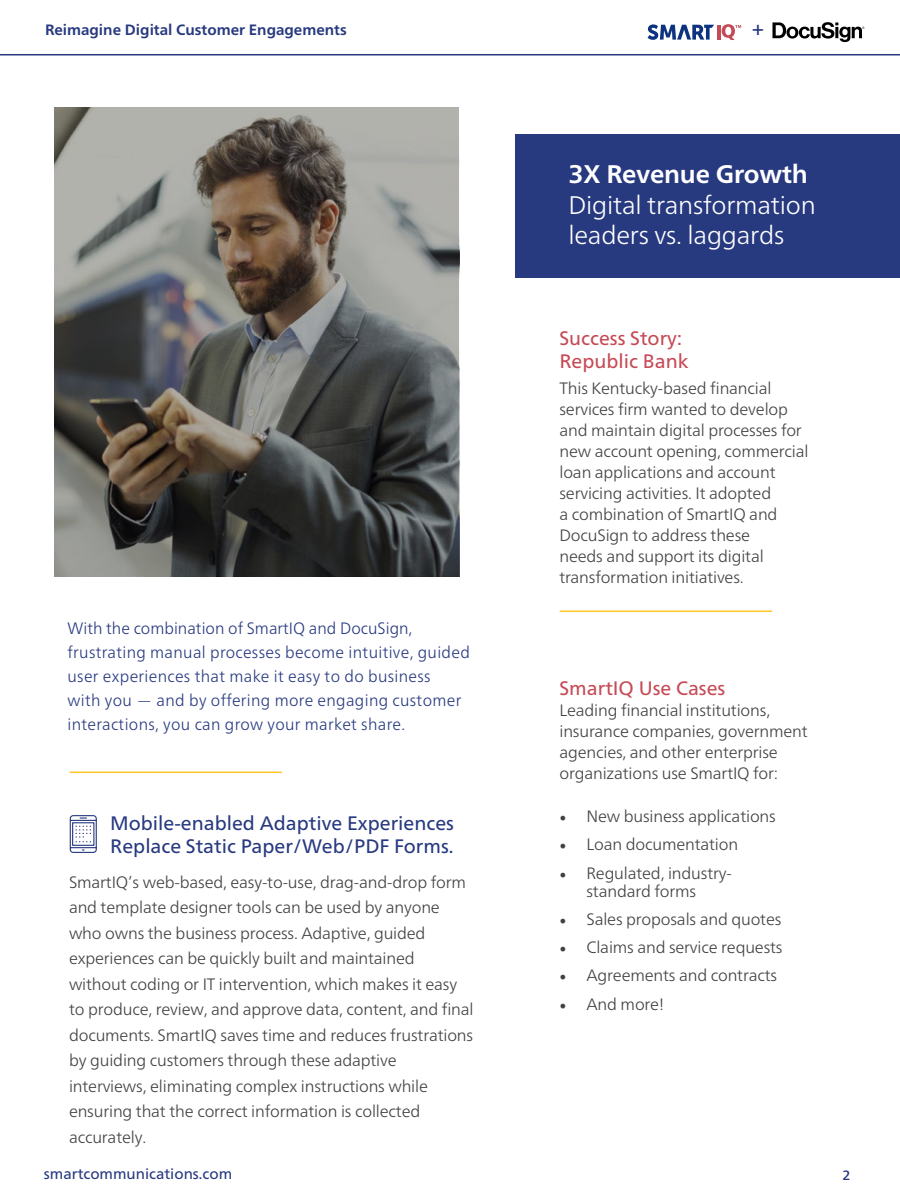
<style>
.page{position:relative;width:900px;height:1200px;background:#fff}
.page>*{position:absolute;margin:0;border:0;box-sizing:border-box;transform-origin:0 0}
.t1{font:300 25.5px/30.8px "Frutiger Neue LT Pro";letter-spacing:-.01em;color:#fff}
.t2{font:700 25.5px "Frutiger Neue LT Pro";letter-spacing:-.01em;color:#fff}
.t3{font:20.25px "Frutiger Neue LT Pro";color:#27397f}
.t4{font:19.5px/23.4px "Frutiger Neue LT Pro";color:#27397f}
.t5{font:19.5px/23.4px "Frutiger Neue LT Pro";color:#c64b55}
.t6{font:300 16.5px/21px "Frutiger Neue LT Pro";letter-spacing:-.01em;color:#414042}
.t7{font:300 16.5px/24px "Frutiger Neue LT Pro";letter-spacing:.02em;color:#27397f}
.t8{font:700 15px "Frutiger Neue LT Pro";color:#27397f}
.t9{font:15px "Frutiger Neue LT Pro";color:#27397f}
.t10{font:500 13.5px "Frutiger Neue LT Pro";color:#27397f}
.s1{font-family:"Minion Pro";font-weight:400;font-size:18px}
</style>
<div class="page">
<hr style="left:560px;top:610px;width:212px;height:2px;background:#ffc628">
<svg style="left:69px;top:815px;width:28px;height:38px"></svg>
<svg style="left:772px;top:22px;width:92px;height:20px"></svg>
<hr style="left:717px;top:25px;width:3px;height:15px;background:#c54a56">
<svg style="left:722px;top:24px;width:19px;height:16px"></svg>
<svg style="left:648px;top:24px;width:66px;height:16px"></svg>
<hr style="left:0;top:54px;width:900px;height:1px;background:#27397f">
<div style="left:515px;top:134px;width:385px;height:144px;background:#27397f"></div>
<hr style="left:70px;top:772px;width:212px;height:1px;background:#ffc628">
<svg style="left:54px;top:107px;width:405px;height:470px;background:#6a6864"></svg>
<p class="t8" style="left:45px;top:21px;width:303px">Reimagine Digital Customer Engagements</p>
<p class="t3" style="left:752px;top:15px;width:13px">+</p>
<h1 class="t2" style="left:568px;top:159px;width:241px">3X Revenue Growth</h1>
<h1 class="t1" style="left:568px;top:189px;width:249px">Digital transformation leaders vs. laggards</h1>
<p class="t7" style="left:68px;top:616px;width:404px">With the combination of SmartIQ and DocuSign, frustrating manual processes become intuitive, guided user experiences that make it easy to do business<br>with you — and by offering more engaging customer interactions, you can grow your market share.</p>
<p class="t4" style="left:110px;top:811px;width:345px">Mobile-enabled Adaptive Experiences<br>Replace Static Paper/Web/PDF Forms.</p>
<p class="t6" style="left:69px;top:869px;width:406px;line-height:25.5px">SmartIQ’s web-based, easy-to-use, drag-and-drop form and template designer tools can be used by anyone who owns the business process. Adaptive, guided experiences can be quickly built and maintained without coding or IT intervention, which makes it easy to produce, review, and approve data, content, and final documents. SmartIQ saves time and reduces frustrations by guiding customers through these adaptive interviews, eliminating complex instructions while ensuring that the correct information is collected accurately.</p>
<p class="t5" style="left:559px;top:326px;width:131px">Success Story:<br>Republic Bank</p>
<p class="t6" style="left:559px;top:377px;width:250px">This Kentucky-based financial services firm wanted to develop and maintain digital processes for new account opening, commercial loan applications and account servicing activities. It adopted<br>a combination of SmartIQ and<br>DocuSign to address these<br>needs and support its digital transformation initiatives.</p>
<p class="t5" style="left:559px;top:676px;width:168px">SmartIQ Use Cases</p>
<p class="t6" style="left:559px;top:699px;width:250px">Leading financial institutions, insurance companies, government agencies, and other enterprise organizations use SmartIQ for:</p>
<p class="t6" style="left:559px;top:806px;width:218px"><span class="s1">•</span> New business applications</p>
<p class="t6" style="left:559px;top:834px;width:180px"><span class="s1">•</span> Loan documentation</p>
<p class="t6" style="left:559px;top:864px;width:174px;line-height:18px;text-align:center"><span class="s1">•</span> Regulated, industry&shy;standard forms</p>
<p class="t6" style="left:559px;top:908px;width:223px"><span class="s1">•</span> Sales proposals and quotes</p>
<p class="t6" style="left:559px;top:937px;width:225px"><span class="s1">•</span> Claims and service requests</p>
<p class="t6" style="left:559px;top:965px;width:219px"><span class="s1">•</span> Agreements and contracts</p>
<p class="t6" style="left:559px;top:993px;width:106px"><span class="s1">•</span> And more!</p>
<p class="t9" style="left:44px;top:1165px;width:190px">smartcommunications.com</p>
<p class="t10" style="left:843px;top:1167px;width:9px">2</p>
</div>
